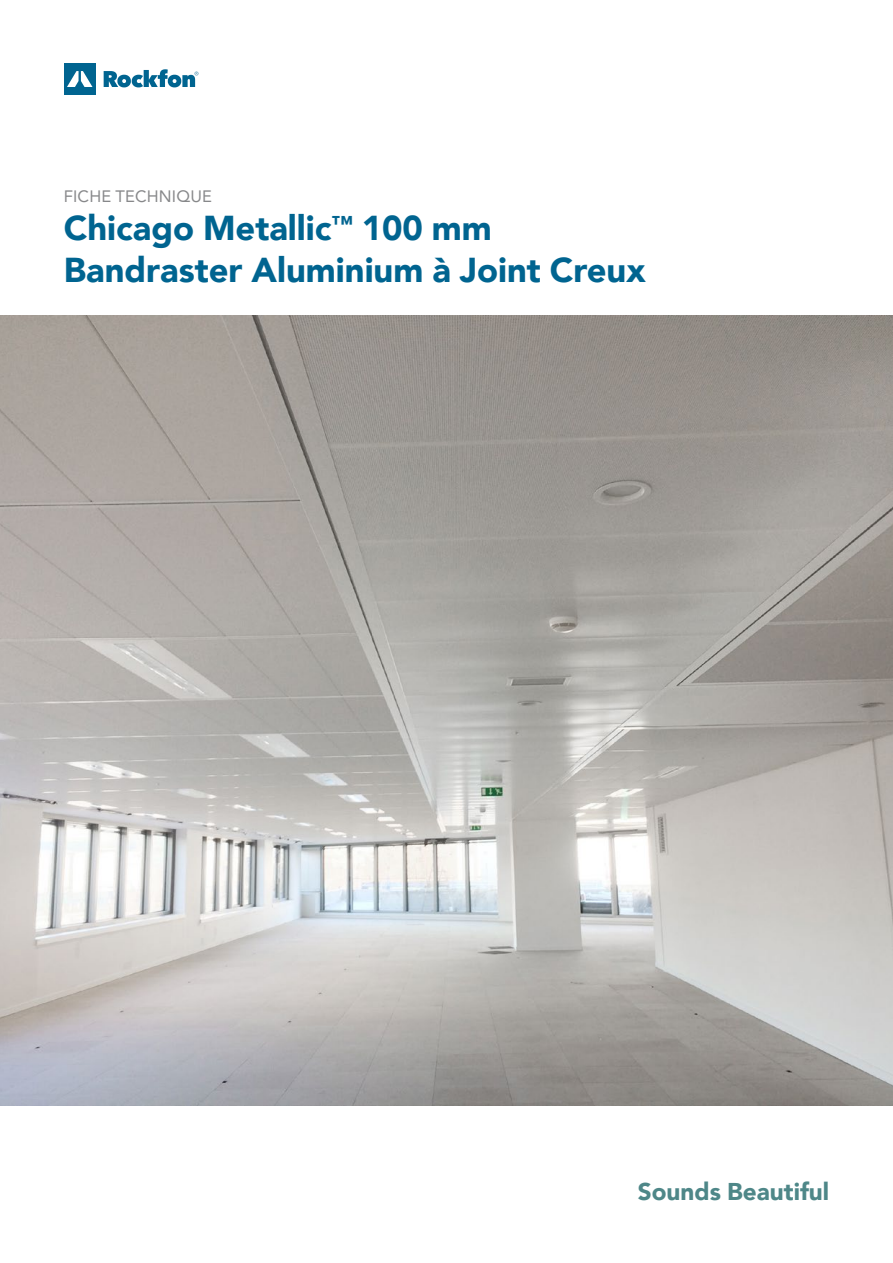
<style>
.page{position:relative;width:893px;height:1263px;background:#fff}
.page>*{position:absolute;margin:0;border:0;box-sizing:border-box;transform-origin:0 0}
.t1{font:900 34.5px/41.4px "Avenir";color:#006490}
.t2{font:900 24.3px "Avenir";color:#4e8788}
.t3{font:16.5px "Avenir";letter-spacing:.01em;color:#87888a}
</style>
<div class="page">
<img style="left:0;top:316px;width:893px;height:790px">
<svg style="left:104px;top:69px;width:94px;height:18px"></svg>
<div style="left:64px;top:63px;width:32px;height:32px;background:#006490"></div>
<svg style="left:67px;top:71px;width:25px;height:16px"></svg>
<p class="t3" style="left:64px;top:183px;width:150px">FICHE TECHNIQUE</p>
<p class="t1" style="left:64px;top:207px;width:583px">Chicago Metallic<sup>™</sup> 100 mm<br>Bandraster Aluminium à Joint Creux</p>
<p class="t2" style="left:638px;top:1170px;width:193px">Sounds Beautiful</p>
</div>
